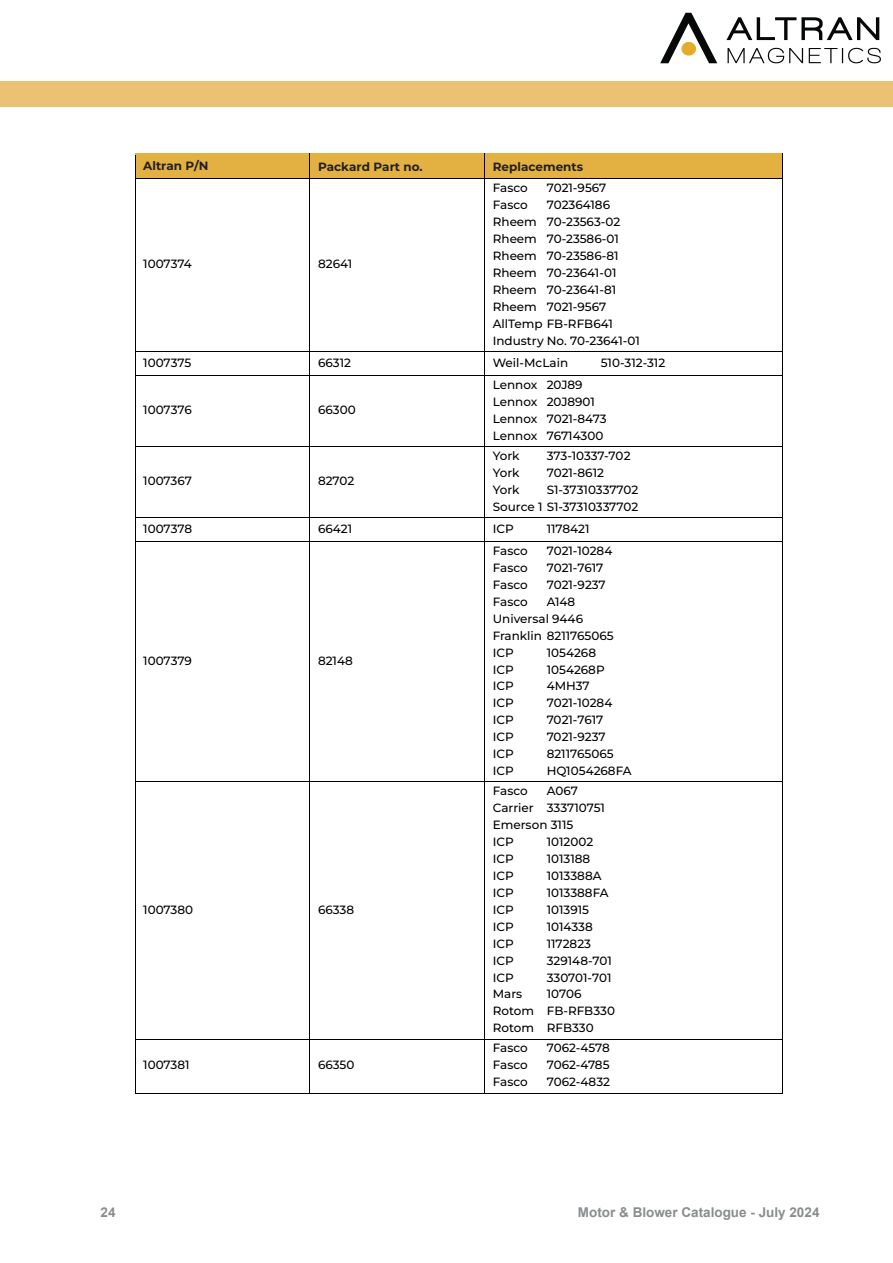
<style>
.page{position:relative;width:893px;height:1263px;background:#fff}
.page>*{position:absolute;margin:0;border:0;box-sizing:border-box;transform-origin:0 0}
.t1{font:700 13.5px "Arial";color:#8a8d8f}
.t2{font:500 12px/17px "Montserrat";color:#000}
.t3{font:700 12px "Montserrat";color:#231f20}
</style>
<div class="page">
<div style="left:136px;top:154px;width:174px;height:25px;background:#e3b142"></div>
<div style="left:310px;top:154px;width:174px;height:25px;background:#e3b142"></div>
<div style="left:485px;top:154px;width:297px;height:25px;background:#e3b142"></div>
<hr style="left:136px;top:153px;width:174px;height:1px;background:#000">
<hr style="left:310px;top:153px;width:174px;height:1px;background:#000">
<hr style="left:485px;top:153px;width:297px;height:1px;background:#000">
<svg style="left:135px;top:153px;width:1px;height:27px"></svg>
<hr style="left:136px;top:179px;width:174px;height:1px;background:#000">
<hr style="left:310px;top:179px;width:174px;height:1px;background:#000">
<svg style="left:484px;top:153px;width:1px;height:27px"></svg>
<hr style="left:485px;top:179px;width:297px;height:1px;background:#000">
<svg style="left:782px;top:153px;width:1px;height:27px"></svg>
<hr style="left:135px;top:180px;width:1px;height:171px;background:#000">
<hr style="left:310px;top:180px;width:1px;height:171px;background:#000">
<hr style="left:484px;top:180px;width:1px;height:171px;background:#000">
<hr style="left:782px;top:180px;width:1px;height:171px;background:#000">
<hr style="left:136px;top:351px;width:174px;height:1px;background:#000">
<hr style="left:310px;top:351px;width:174px;height:1px;background:#000">
<hr style="left:485px;top:351px;width:297px;height:1px;background:#000">
<svg style="left:135px;top:351px;width:1px;height:26px"></svg>
<hr style="left:136px;top:375px;width:174px;height:1px;background:#000">
<hr style="left:310px;top:375px;width:174px;height:1px;background:#000">
<svg style="left:484px;top:351px;width:1px;height:26px"></svg>
<hr style="left:485px;top:375px;width:297px;height:1px;background:#000">
<svg style="left:782px;top:351px;width:1px;height:26px"></svg>
<hr style="left:135px;top:377px;width:1px;height:69px;background:#000">
<hr style="left:310px;top:377px;width:1px;height:69px;background:#000">
<hr style="left:484px;top:377px;width:1px;height:69px;background:#000">
<hr style="left:782px;top:377px;width:1px;height:69px;background:#000">
<hr style="left:136px;top:446px;width:174px;height:1px;background:#000">
<hr style="left:310px;top:446px;width:174px;height:1px;background:#000">
<hr style="left:485px;top:446px;width:297px;height:1px;background:#000">
<hr style="left:135px;top:448px;width:1px;height:69px;background:#000">
<hr style="left:310px;top:448px;width:1px;height:69px;background:#000">
<hr style="left:484px;top:448px;width:1px;height:69px;background:#000">
<hr style="left:782px;top:448px;width:1px;height:69px;background:#000">
<hr style="left:136px;top:517px;width:174px;height:1px;background:#000">
<hr style="left:310px;top:517px;width:174px;height:1px;background:#000">
<hr style="left:485px;top:517px;width:297px;height:1px;background:#000">
<svg style="left:135px;top:517px;width:1px;height:26px"></svg>
<hr style="left:136px;top:541px;width:174px;height:1px;background:#000">
<hr style="left:310px;top:541px;width:174px;height:1px;background:#000">
<svg style="left:484px;top:517px;width:1px;height:26px"></svg>
<hr style="left:485px;top:541px;width:297px;height:1px;background:#000">
<svg style="left:782px;top:517px;width:1px;height:26px"></svg>
<hr style="left:135px;top:543px;width:1px;height:239px;background:#000">
<hr style="left:310px;top:543px;width:1px;height:239px;background:#000">
<hr style="left:484px;top:543px;width:1px;height:239px;background:#000">
<hr style="left:782px;top:543px;width:1px;height:239px;background:#000">
<hr style="left:136px;top:782px;width:174px;height:1px;background:#000">
<hr style="left:310px;top:782px;width:174px;height:1px;background:#000">
<hr style="left:485px;top:782px;width:297px;height:1px;background:#000">
<hr style="left:135px;top:783px;width:1px;height:256px;background:#000">
<hr style="left:310px;top:783px;width:1px;height:256px;background:#000">
<hr style="left:484px;top:783px;width:1px;height:256px;background:#000">
<hr style="left:782px;top:783px;width:1px;height:256px;background:#000">
<hr style="left:136px;top:1039px;width:174px;height:1px;background:#000">
<hr style="left:310px;top:1039px;width:174px;height:1px;background:#000">
<hr style="left:485px;top:1039px;width:297px;height:1px;background:#000">
<hr style="left:135px;top:1041px;width:1px;height:52px;background:#000">
<hr style="left:136px;top:1093px;width:174px;height:1px;background:#000">
<hr style="left:310px;top:1041px;width:1px;height:52px;background:#000">
<hr style="left:310px;top:1093px;width:174px;height:1px;background:#000">
<hr style="left:484px;top:1041px;width:1px;height:52px;background:#000">
<hr style="left:485px;top:1093px;width:297px;height:1px;background:#000">
<hr style="left:782px;top:1041px;width:1px;height:52px;background:#000">
<div style="left:0;top:81px;width:893px;height:25px;background:#ebc173"></div>
<svg style="left:727px;top:48px;width:76px;height:15px"></svg>
<svg style="left:809px;top:48px;width:72px;height:15px"></svg>
<svg style="left:726px;top:17px;width:153px;height:23px"></svg>
<svg style="left:660px;top:13px;width:57px;height:50px"></svg>
<p class="t3" style="left:143px;top:157px;width:67px">Altran P/N</p>
<p class="t3" style="left:318px;top:158px;width:106px">Packard Part no.</p>
<p class="t3" style="left:493px;top:158px;width:92px">Replacements</p>
<p class="t2" style="left:143px;top:255px;width:50px">1007374</p>
<p class="t2" style="left:318px;top:255px;width:36px">82641</p>
<p class="t2" style="left:493px;top:179px;width:36px">Fasco</p>
<p class="t2" style="left:547px;top:179px;width:61px">7021-9567</p>
<p class="t2" style="left:493px;top:196px;width:36px">Fasco</p>
<p class="t2" style="left:493px;top:196px;width:149px;text-indent:54px">702364186<br>Rheem 70-23563-02<br>Rheem 70-23586-01<br>Rheem 70-23586-81<br>Rheem 70-23641-01<br>Rheem 70-23641-81<br>Rheem 7021-9567<br>AllTemp FB-RFB641<br>Industry No. 70-23641-01</p>
<p class="t2" style="left:143px;top:353px;width:49px">1007375</p>
<p class="t2" style="left:318px;top:353px;width:34px">66312</p>
<p class="t2" style="left:493px;top:353px;width:77px">Weil-McLain</p>
<p class="t2" style="left:601px;top:353px;width:66px">510-312-312</p>
<p class="t2" style="left:143px;top:401px;width:50px">1007376</p>
<p class="t2" style="left:318px;top:401px;width:39px">66300</p>
<p class="t2" style="left:493px;top:376px;width:115px">Lennox 20J89<br>Lennox 20J8901<br>Lennox 7021-8473<br>Lennox 76714300</p>
<p class="t2" style="left:143px;top:472px;width:50px">1007367</p>
<p class="t2" style="left:318px;top:472px;width:38px">82702</p>
<p class="t2" style="left:493px;top:446px;width:28px">York</p>
<p class="t2" style="left:547px;top:446px;width:85px">373-10337-702</p>
<p class="t2" style="left:493px;top:463px;width:28px">York<br>York</p>
<p class="t2" style="left:547px;top:463px;width:59px">7021-8612</p>
<p class="t2" style="left:547px;top:480px;width:93px">S1-37310337702</p>
<p class="t2" style="left:493px;top:497px;width:147px">Source 1 S1-37310337702</p>
<p class="t2" style="left:143px;top:519px;width:50px">1007378</p>
<p class="t2" style="left:318px;top:519px;width:36px">66421</p>
<p class="t2" style="left:493px;top:519px;width:22px">ICP</p>
<p class="t2" style="left:547px;top:519px;width:44px">1178421</p>
<p class="t2" style="left:143px;top:652px;width:50px">1007379</p>
<p class="t2" style="left:318px;top:652px;width:36px">82148</p>
<p class="t2" style="left:143px;top:900px;width:51px">1007380</p>
<p class="t2" style="left:318px;top:900px;width:38px">66338</p>
<p class="t2" style="left:143px;top:1056px;width:48px">1007381</p>
<p class="t2" style="left:318px;top:1056px;width:38px">66350</p>
<p class="t2" style="left:493px;top:542px;width:36px">Fasco</p>
<p class="t2" style="left:547px;top:542px;width:67px">7021-10284</p>
<p class="t2" style="left:493px;top:559px;width:36px">Fasco</p>
<p class="t2" style="left:547px;top:559px;width:58px">7021-7617</p>
<p class="t2" style="left:493px;top:576px;width:36px">Fasco</p>
<p class="t2" style="left:547px;top:576px;width:60px">7021-9237</p>
<p class="t2" style="left:493px;top:592px;width:36px">Fasco</p>
<p class="t2" style="left:493px;top:592px;width:122px;text-indent:54px">A148<br>Universal 9446<br>Franklin 8211765065<br>ICP</p>
<p class="t2" style="left:547px;top:643px;width:68px">1054268<br>1054268P<br>4MH37<br>7021-10284<br>7021-7617<br>7021-9237<br>8211765065</p>
<p class="t2" style="left:493px;top:660px;width:23px;text-align:justify">ICP ICP ICP ICP ICP ICP ICP</p>
<p class="t2" style="left:547px;top:762px;width:86px">HQ1054268FA</p>
<p class="t2" style="left:493px;top:782px;width:114px;text-indent:54px">A067<br>Carrier 333710751<br>Emerson 3115<br>ICP</p>
<p class="t2" style="left:493px;top:782px;width:36px">Fasco</p>
<p class="t2" style="left:547px;top:833px;width:48px">1012002</p>
<p class="t2" style="left:493px;top:850px;width:22px">ICP</p>
<p class="t2" style="left:547px;top:850px;width:45px">1013188</p>
<p class="t2" style="left:493px;top:866px;width:22px">ICP</p>
<p class="t2" style="left:547px;top:866px;width:56px">1013388A</p>
<p class="t2" style="left:493px;top:884px;width:22px">ICP</p>
<p class="t2" style="left:547px;top:884px;width:63px">1013388FA</p>
<p class="t2" style="left:493px;top:900px;width:22px">ICP</p>
<p class="t2" style="left:547px;top:900px;width:44px">1013915</p>
<p class="t2" style="left:493px;top:917px;width:22px">ICP</p>
<p class="t2" style="left:547px;top:917px;width:48px">1014338</p>
<p class="t2" style="left:493px;top:934px;width:22px">ICP</p>
<p class="t2" style="left:547px;top:934px;width:46px">1172823</p>
<p class="t2" style="left:493px;top:951px;width:22px">ICP</p>
<p class="t2" style="left:547px;top:951px;width:67px">329148-701</p>
<p class="t2" style="left:493px;top:968px;width:22px">ICP</p>
<p class="t2" style="left:547px;top:968px;width:66px">330701-701</p>
<p class="t2" style="left:493px;top:985px;width:31px">Mars</p>
<p class="t2" style="left:493px;top:985px;width:124px;text-indent:54px">10706<br>Rotom FB-RFB330<br>Rotom RFB330</p>
<p class="t2" style="left:493px;top:1039px;width:36px">Fasco</p>
<p class="t2" style="left:547px;top:1039px;width:65px">7062-4578</p>
<p class="t2" style="left:493px;top:1056px;width:36px">Fasco</p>
<p class="t2" style="left:547px;top:1056px;width:64px">7062-4785</p>
<p class="t2" style="left:493px;top:1073px;width:36px">Fasco</p>
<p class="t2" style="left:547px;top:1073px;width:65px">7062-4832</p>
<p class="t1" style="left:101px;top:1203px;width:17px">24</p>
<p class="t1" style="left:578px;top:1203px;width:243px">Motor &amp; Blower Catalogue - July 2024</p>
</div>
